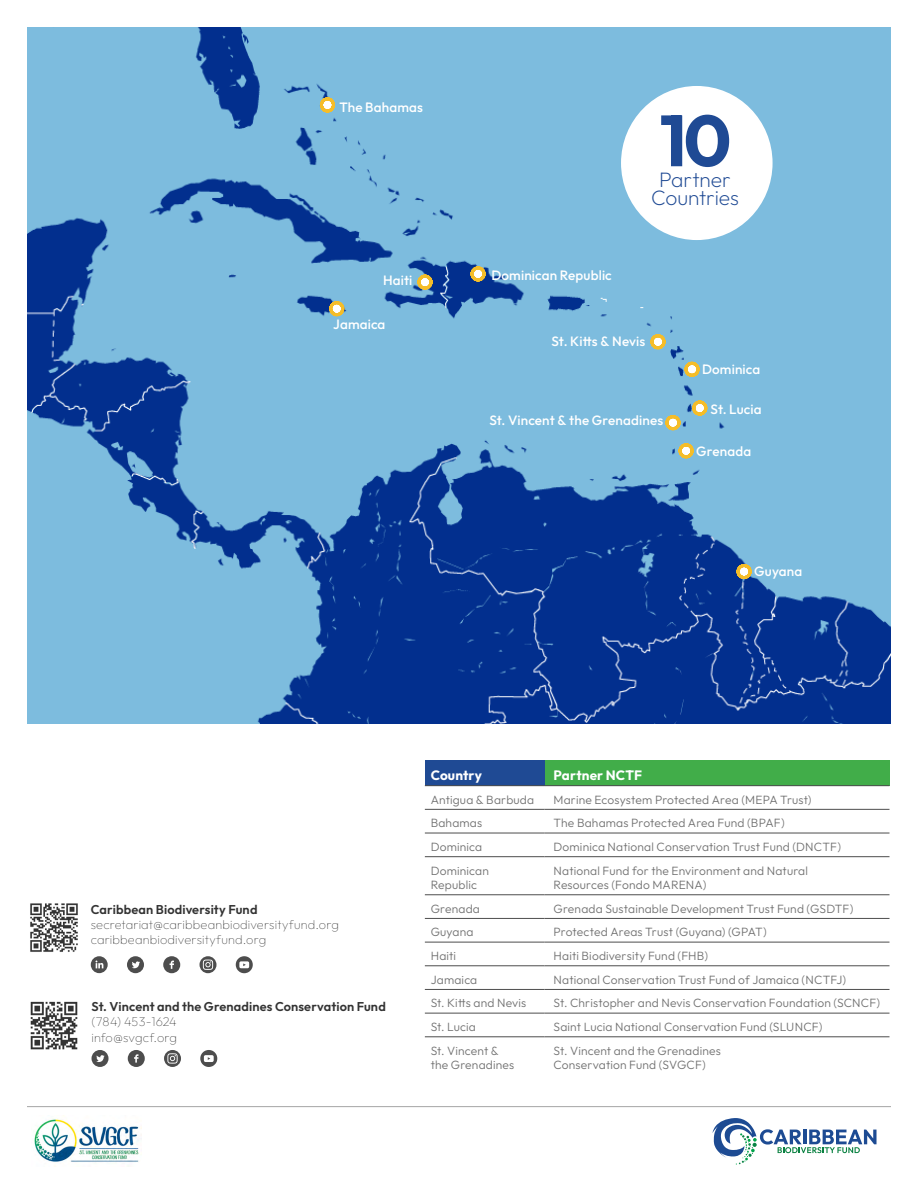
<style>
.page{position:relative;width:918px;height:1188px;background:#fff}
.page>*{position:absolute;margin:0;border:0;box-sizing:border-box;transform-origin:0 0}
.t1{font:700 72px "Outfit";color:#1f4a94}
.t2{font:200 21px "Outfit";letter-spacing:-.005em;color:#1f4a94}
.t3{font:500 13.5px "Outfit";letter-spacing:.01em;color:#fff}
.t4{font:700 13.5px "Outfit";letter-spacing:.01em;color:#fff}
.t5{font:100 12.75px/15.3px "Outfit";letter-spacing:.015em;color:#333}
.t6{font:600 12.75px "Outfit";letter-spacing:.01em;color:#333}
.t7{font:300 12px/14.4px "Outfit";letter-spacing:.015em;color:#717171}
</style>
<div class="page">
<hr style="left:27px;top:1106px;width:864px;height:1px;background:#a6a6a6">
<img style="left:34px;top:1119px;width:107px;height:48px">
<svg style="left:713px;top:1118px;width:164px;height:47px"></svg>
<svg style="left:92px;top:1050px;width:17px;height:17px"></svg>
<svg style="left:128px;top:1050px;width:17px;height:17px"></svg>
<svg style="left:164px;top:1050px;width:17px;height:17px"></svg>
<svg style="left:200px;top:1050px;width:17px;height:17px"></svg>
<img style="left:30px;top:1001px;width:48px;height:49px">
<div style="left:425px;top:761px;width:120px;height:25px;background:#1f4a94"></div>
<div style="left:545px;top:761px;width:345px;height:25px;background:#41ad49"></div>
<hr style="left:425px;top:809px;width:120px;height:1px;background:#4d4d4d">
<hr style="left:545px;top:809px;width:344px;height:1px;background:#4d4d4d">
<hr style="left:425px;top:833px;width:120px;height:1px;background:#4d4d4d">
<hr style="left:545px;top:833px;width:344px;height:1px;background:#4d4d4d">
<hr style="left:425px;top:856px;width:120px;height:1px;background:#4d4d4d">
<hr style="left:545px;top:856px;width:344px;height:1px;background:#4d4d4d">
<hr style="left:425px;top:895px;width:120px;height:1px;background:#4d4d4d">
<hr style="left:545px;top:895px;width:344px;height:1px;background:#4d4d4d">
<hr style="left:425px;top:918px;width:120px;height:1px;background:#4d4d4d">
<hr style="left:545px;top:918px;width:344px;height:1px;background:#4d4d4d">
<hr style="left:425px;top:942px;width:120px;height:1px;background:#4d4d4d">
<hr style="left:545px;top:942px;width:344px;height:1px;background:#4d4d4d">
<hr style="left:425px;top:966px;width:120px;height:1px;background:#4d4d4d">
<hr style="left:545px;top:966px;width:344px;height:1px;background:#4d4d4d">
<hr style="left:425px;top:989px;width:120px;height:1px;background:#4d4d4d">
<hr style="left:545px;top:989px;width:344px;height:1px;background:#4d4d4d">
<hr style="left:425px;top:1013px;width:120px;height:1px;background:#4d4d4d">
<hr style="left:545px;top:1013px;width:344px;height:1px;background:#4d4d4d">
<hr style="left:425px;top:1037px;width:120px;height:1px;background:#4d4d4d">
<hr style="left:545px;top:1037px;width:344px;height:1px;background:#4d4d4d">
<hr style="left:425px;top:785px;width:120px;height:1px;background:#4d4d4d">
<hr style="left:545px;top:785px;width:344px;height:1px;background:#4d4d4d">
<svg style="left:91px;top:956px;width:17px;height:17px"></svg>
<svg style="left:127px;top:956px;width:17px;height:17px"></svg>
<svg style="left:163px;top:956px;width:17px;height:17px"></svg>
<svg style="left:199px;top:956px;width:18px;height:17px"></svg>
<svg style="left:236px;top:956px;width:17px;height:17px"></svg>
<img style="left:30px;top:903px;width:48px;height:49px">
<img style="left:27px;top:27px;width:864px;height:696px">
<div style="left:622px;top:87px;width:150px;height:152px;background:#fff;border-radius:50%"></div>
<svg style="left:469px;top:265px;width:18px;height:18px"></svg>
<svg style="left:328px;top:300px;width:18px;height:18px"></svg>
<svg style="left:416px;top:273px;width:18px;height:18px"></svg>
<svg style="left:649px;top:333px;width:18px;height:18px"></svg>
<svg style="left:664px;top:414px;width:18px;height:18px"></svg>
<svg style="left:691px;top:399px;width:18px;height:18px"></svg>
<svg style="left:677px;top:442px;width:18px;height:18px"></svg>
<svg style="left:735px;top:563px;width:18px;height:18px"></svg>
<svg style="left:683px;top:360px;width:18px;height:18px"></svg>
<svg style="left:318px;top:96px;width:18px;height:18px"></svg>
<p class="t3" style="left:339px;top:98px;width:85px">The Bahamas</p>
<p class="t3" style="left:383px;top:272px;width:31px">Haiti</p>
<p class="t3" style="left:333px;top:315px;width:54px">Jamaica</p>
<p class="t3" style="left:491px;top:266px;width:122px">Dominican Republic</p>
<h1 class="t1" style="left:660px;top:93px;width:73px">10</h1>
<h2 class="t2" style="left:651px;top:185px;width:89px">Countries</h2>
<h2 class="t2" style="left:659px;top:167px;width:73px">Partner</h2>
<p class="t3" style="left:552px;top:333px;width:95px">St. Kitts &amp; Nevis</p>
<p class="t3" style="left:489px;top:412px;width:175px">St. Vincent &amp; the Grenadines</p>
<p class="t3" style="left:702px;top:360px;width:60px">Dominica</p>
<p class="t3" style="left:711px;top:401px;width:53px">St. Lucia</p>
<p class="t3" style="left:696px;top:442px;width:57px">Grenada</p>
<p class="t3" style="left:754px;top:563px;width:49px">Guyana</p>
<p class="t6" style="left:91px;top:901px;width:168px">Caribbean Biodiversity Fund</p>
<p class="t5" style="left:91px;top:917px;width:250px">secretariat@caribbeanbiodiversityfund.org caribbeanbiodiversityfund.org</p>
<p class="t6" style="left:92px;top:998px;width:296px">St. Vincent and the Grenadines Conservation Fund</p>
<p class="t5" style="left:92px;top:1014px;width:87px">(784) 453-1624 info@svgcf.org</p>
<p class="t4" style="left:431px;top:766px;width:53px">Country</p>
<p class="t4" style="left:554px;top:766px;width:90px">Partner NCTF</p>
<p class="t7" style="left:431px;top:792px;width:105px">Antigua &amp; Barbuda</p>
<p class="t7" style="left:554px;top:792px;width:260px">Marine Ecosystem Protected Area (MEPA Trust)</p>
<p class="t7" style="left:431px;top:816px;width:53px">Bahamas</p>
<p class="t7" style="left:554px;top:816px;width:233px">The Bahamas Protected Area Fund (BPAF)</p>
<p class="t7" style="left:431px;top:840px;width:53px">Dominica</p>
<p class="t7" style="left:554px;top:840px;width:289px">Dominica National Conservation Trust Fund (DNCTF)</p>
<p class="t7" style="left:431px;top:863px;width:60px">Dominican<br>Republic</p>
<p class="t7" style="left:554px;top:863px;width:256px">National Fund for the Environment and Natural<br>Resources (Fondo MARENA)</p>
<p class="t7" style="left:431px;top:901px;width:51px">Grenada</p>
<p class="t7" style="left:554px;top:901px;width:301px">Grenada Sustainable Development Trust Fund (GSDTF)</p>
<p class="t7" style="left:431px;top:925px;width:44px">Guyana</p>
<p class="t7" style="left:554px;top:925px;width:215px">Protected Areas Trust (Guyana) (GPAT)</p>
<p class="t7" style="left:431px;top:949px;width:27px">Haiti</p>
<p class="t7" style="left:554px;top:949px;width:156px">Haiti Biodiversity Fund (FHB)</p>
<p class="t7" style="left:431px;top:972px;width:48px">Jamaica</p>
<p class="t7" style="left:554px;top:972px;width:294px">National Conservation Trust Fund of Jamaica (NCTFJ)</p>
<p class="t7" style="left:431px;top:996px;width:97px">St. Kitts and Nevis</p>
<p class="t7" style="left:554px;top:996px;width:328px">St. Christopher and Nevis Conservation Foundation (SCNCF)</p>
<p class="t7" style="left:431px;top:1020px;width:47px">St. Lucia</p>
<p class="t7" style="left:554px;top:1020px;width:271px">Saint Lucia National Conservation Fund (SLUNCF)</p>
<p class="t7" style="left:431px;top:1044px;width:85px">St. Vincent &amp; the Grenadines</p>
<p class="t7" style="left:554px;top:1044px;width:169px">St. Vincent and the Grenadines<br>Conservation Fund (SVGCF)</p>
</div>
